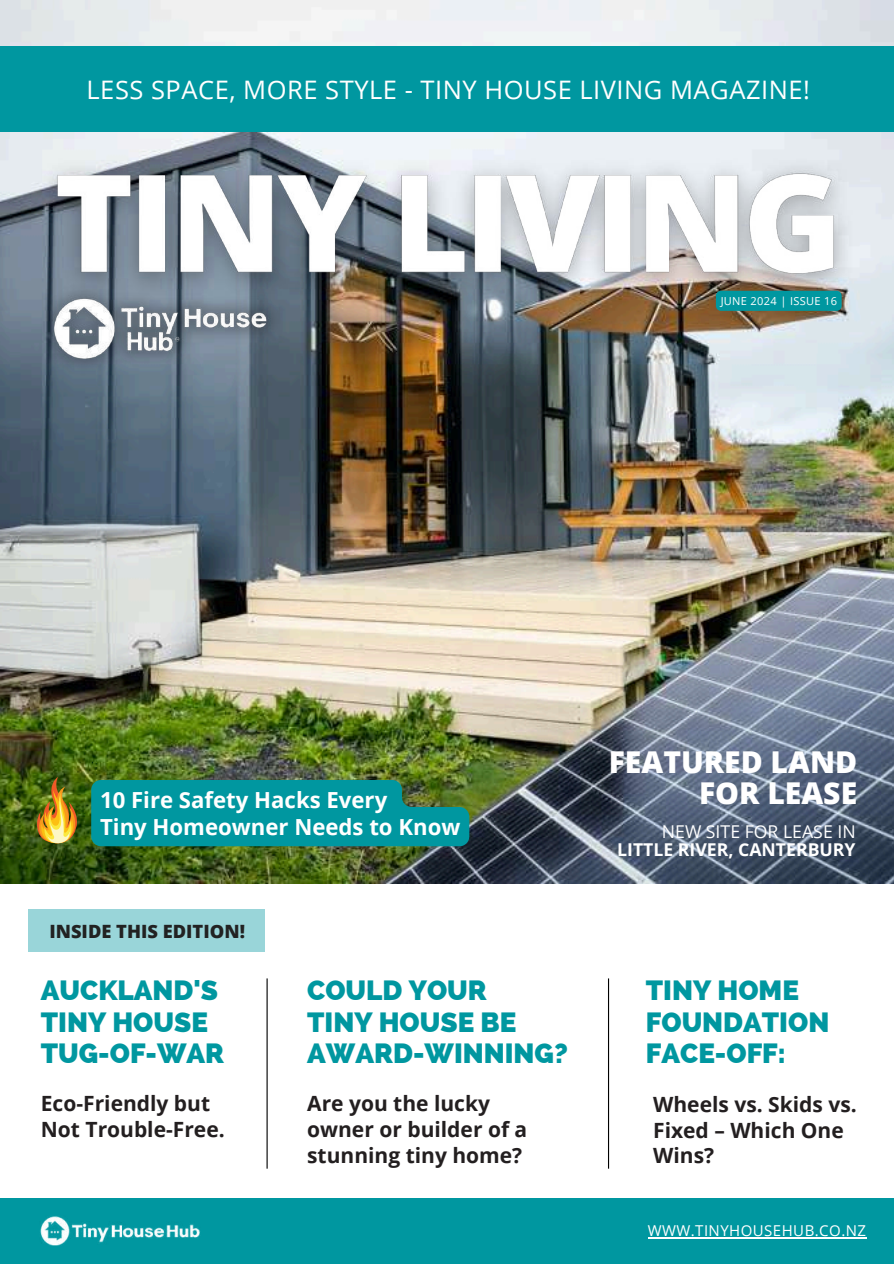
<style>
.page{position:relative;width:894px;height:1264px;background:#fff}
.page>*{position:absolute;margin:0;border:0;box-sizing:border-box;transform-origin:0 0}
.t1{font:800 30px/31.5px "Open Sans";color:#fff;text-align:right}
.t2{font:800 27.75px/31.5px "Raleway";color:#0097a0}
.t3{font:25.5px "Open Sans";letter-spacing:.02em;color:#fff}
.t4{font:700 22.2px/27px "Open Sans";color:#fff}
.t5{font:700 21px/25.8px "Open Sans";color:#231f20}
.t6{font:800 18.3px "Open Sans";color:#222}
.t7{font:700 17.7px "Open Sans";color:#fff}
.t8{font:17.7px "Open Sans";color:#fff}
.t9{font:15px "Open Sans";letter-spacing:.03em;color:#fff}
.t10{font:11.1px "Open Sans";letter-spacing:.03em;color:#fff}
</style>
<div class="page">
<img style="left:0;top:0;width:893px;height:883px">
<img style="left:23px;top:132px;width:844px;height:180px">
<div style="left:0;top:46px;width:893px;height:86px;background:#0097a0"></div>
<img style="left:0;top:267px;width:328px;height:123px">
<div style="left:28px;top:909px;width:236px;height:43px;background:#99d5d9"></div>
<hr style="left:266px;top:978px;width:1px;height:190px;background:#000">
<hr style="left:607px;top:978px;width:2px;height:190px;background:#000">
<div style="left:0;top:1197px;width:893px;height:66px;background:#0097a0"></div>
<img style="left:40px;top:1216px;width:160px;height:29px">
<svg style="left:34px;top:776px;width:44px;height:69px;background:#948425"></svg>
<hr style="left:647px;top:1237px;width:219px;height:1px;background:#fff">
<div style="left:715px;top:291px;width:126px;height:20px;background:#0097a0"></div>
<svg style="left:91px;top:780px;width:378px;height:66px;background:#069396"></svg>
<p class="t3" style="left:87px;top:72px;width:724px">LESS SPACE, MORE STYLE - TINY HOUSE LIVING MAGAZINE!</p>
<p class="t10" style="left:720px;top:293px;width:118px">JUNE 2024 | ISSUE 16</p>
<p class="t4" style="left:100px;top:786px;width:362px">10 Fire Safety Hacks Every<br>Tiny Homeowner Needs to Know</p>
<p class="t6" style="left:49px;top:918px;width:197px">INSIDE THIS EDITION!</p>
<h1 class="t1" style="left:608px;top:745px;width:250px">FEATURED LAND<br>FOR LEASE</h1>
<p class="t8" style="left:661px;top:819px;width:195px">NEW SITE FOR LEASE IN</p>
<p class="t7" style="left:617px;top:837px;width:240px">LITTLE RIVER, CANTERBURY</p>
<h2 class="t2" style="left:41px;top:974px;width:185px">AUCKLAND'S<br>TINY HOUSE<br>TUG-OF-WAR</h2>
<h2 class="t2" style="left:645px;top:974px;width:185px">TINY HOME<br>FOUNDATION<br>FACE-OFF:</h2>
<h2 class="t2" style="left:307px;top:974px;width:262px">COULD YOUR<br>TINY HOUSE BE<br>AWARD-WINNING?</h2>
<p class="t5" style="left:41px;top:1089px;width:185px">Eco-Friendly but<br>Not Trouble-Free.</p>
<p class="t5" style="left:653px;top:1090px;width:205px">Wheels vs. Skids vs.<br>Fixed – Which One<br>Wins?</p>
<p class="t5" style="left:307px;top:1089px;width:221px">Are you the lucky owner or builder of a stunning tiny home?</p>
<p class="t9" style="left:647px;top:1220px;width:220px">WWW.TINYHOUSEHUB.CO.NZ</p>
</div>
